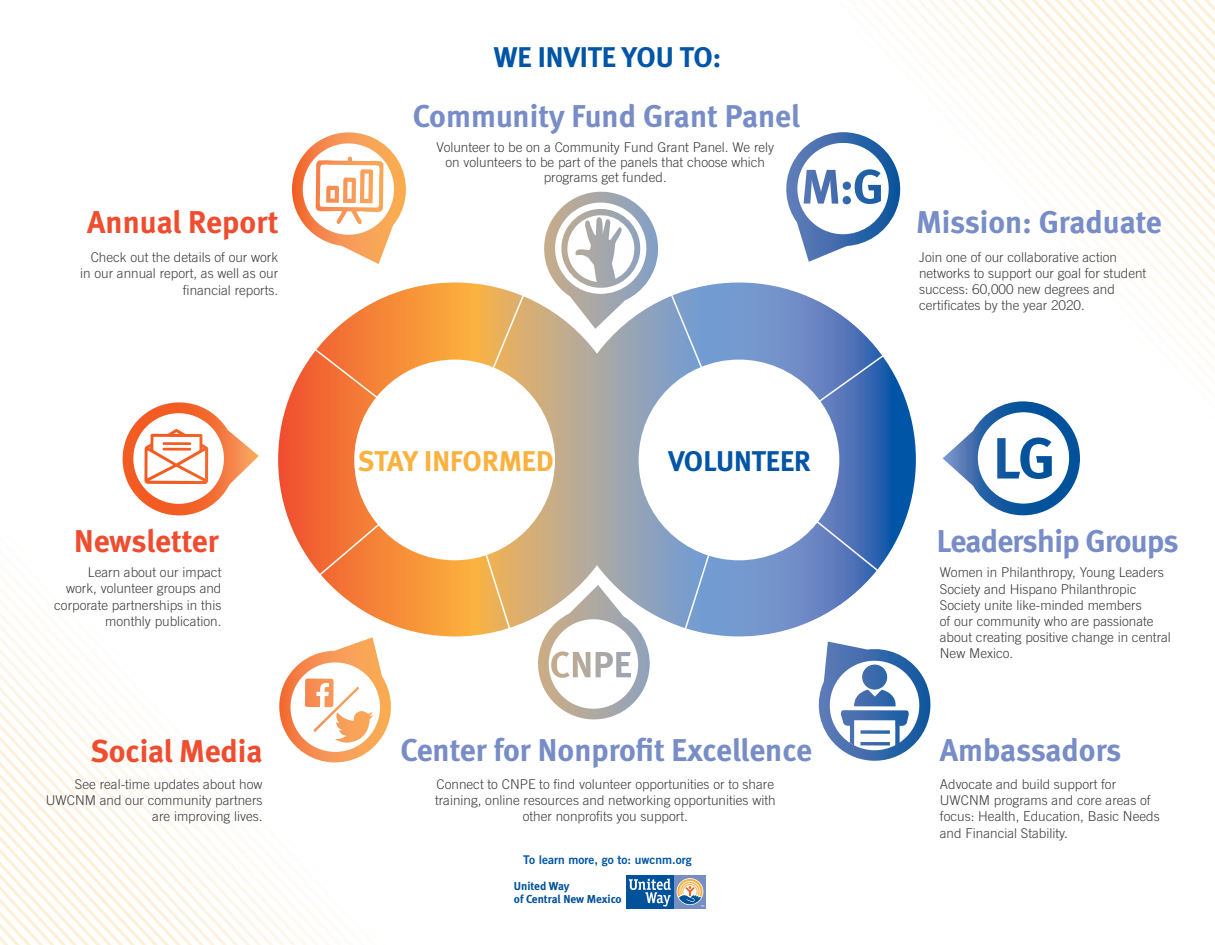
<style>
.page{position:relative;width:1215px;height:945px;background:#fff}
.page>*{position:absolute;margin:0;border:0;box-sizing:border-box;transform-origin:0 0}
.t1{font:31.5px "Meta Bold LF";letter-spacing:-.01em;color:#788dc7}
.t2{font:31.5px "Meta Bold LF";color:#ef4d30}
.t3{font:28.5px "Meta Bold LF";color:#0155a7}
.t4{font:28.5px "Meta Bold LF";letter-spacing:-.015em;color:#fbb13d}
.t5{font:300 13.5px/16.2px "Trade Gothic";color:#3e3e3f;text-align:right}
.t6{font:12px "Trade Gothic Bold Two";color:#0155a7}
.t7{font:11.55px/13.4px "Meta Bold LF";color:#01529a}
</style>
<div class="page">
<svg style="left:0;top:694px;width:110px;height:13px"></svg>
<svg style="left:0;top:707px;width:121px;height:12px"></svg>
<svg style="left:0;top:719px;width:133px;height:13px"></svg>
<svg style="left:0;top:732px;width:144px;height:12px"></svg>
<svg style="left:0;top:744px;width:155px;height:12px"></svg>
<svg style="left:0;top:756px;width:166px;height:12px"></svg>
<svg style="left:0;top:768px;width:178px;height:12px"></svg>
<svg style="left:0;top:780px;width:189px;height:12px"></svg>
<svg style="left:0;top:792px;width:201px;height:13px"></svg>
<svg style="left:0;top:805px;width:213px;height:13px"></svg>
<svg style="left:0;top:818px;width:224px;height:12px"></svg>
<svg style="left:0;top:830px;width:235px;height:12px"></svg>
<svg style="left:0;top:842px;width:330px;height:103px"></svg>
<svg style="left:1106px;top:242px;width:109px;height:13px"></svg>
<svg style="left:1095px;top:230px;width:120px;height:12px"></svg>
<svg style="left:1083px;top:217px;width:132px;height:13px"></svg>
<svg style="left:1072px;top:205px;width:143px;height:12px"></svg>
<svg style="left:1062px;top:194px;width:153px;height:11px"></svg>
<svg style="left:1051px;top:182px;width:164px;height:12px"></svg>
<svg style="left:1039px;top:169px;width:176px;height:13px"></svg>
<svg style="left:1028px;top:157px;width:187px;height:12px"></svg>
<svg style="left:1016px;top:144px;width:199px;height:13px"></svg>
<svg style="left:1005px;top:132px;width:210px;height:12px"></svg>
<svg style="left:993px;top:119px;width:222px;height:13px"></svg>
<svg style="left:982px;top:107px;width:233px;height:12px"></svg>
<svg style="left:883px;top:0;width:332px;height:107px"></svg>
<svg style="left:284px;top:283px;width:626px;height:302px"></svg>
<svg style="left:122px;top:402px;width:137px;height:114px"></svg>
<svg style="left:943px;top:401px;width:137px;height:114px"></svg>
<svg style="left:292px;top:132px;width:609px;height:132px"></svg>
<svg style="left:279px;top:585px;width:652px;height:178px"></svg>
<div style="left:674px;top:875px;width:32px;height:34px;background:#768ec1"></div>
<div style="left:626px;top:875px;width:48px;height:34px;background:#01529a"></div>
<svg style="left:677px;top:879px;width:27px;height:28px"></svg>
<svg style="left:629px;top:879px;width:42px;height:28px"></svg>
<h2 class="t3" style="left:494px;top:40px;width:229px">WE INVITE YOU TO:</h2>
<h1 class="t1" style="left:413px;top:98px;width:389px">Community Fund Grant Panel</h1>
<p class="t5" style="left:436px;top:140px;width:339px;line-height:15px;text-align:center">Volunteer to be on a Community Fund Grant Panel. We rely on volunteers to be part of the panels that choose which programs get funded.</p>
<h1 class="t2" style="left:87px;top:204px;width:193px">Annual Report</h1>
<h1 class="t1" style="left:916px;top:204px;width:247px">Mission: Graduate</h1>
<p class="t5" style="left:80px;top:249px;width:200px">Check out the details of our work in our annual report, as well as our financial reports.</p>
<p class="t5" style="left:919px;top:249px;width:229px;text-align:left">Join one of our collaborative action networks to support our goal for student success: 60,000 new degrees and certificates by the year 2020.</p>
<h2 class="t4" style="left:358px;top:444px;width:197px">STAY INFO RMED</h2>
<h2 class="t3" style="left:668px;top:444px;width:144px">VOLUNTEER</h2>
<h1 class="t2" style="left:74px;top:523px;width:146px">Newsletter</h1>
<h1 class="t1" style="left:937px;top:522px;width:243px">Leadership Groups</h1>
<p class="t5" style="left:54px;top:564px;width:169px">Learn about our impact work, volunteer groups and corporate partnerships in this monthly publication.</p>
<p class="t5" style="left:940px;top:564px;width:233px;text-align:left">Women in Philanthropy, Young Leaders Society and Hispano Philanthropic Society unite like-minded members<br>of our community who are passionate about creating positive change in central New Mexico.</p>
<h1 class="t2" style="left:90px;top:733px;width:174px">Social Media</h1>
<h1 class="t1" style="left:401px;top:732px;width:413px">Center for Nonprofit Excellence</h1>
<h1 class="t1" style="left:940px;top:732px;width:183px">Ambassadors</h1>
<p class="t5" style="left:46px;top:776px;width:218px">See real-time updates about how<br>UWCNM and our community partners are improving lives.</p>
<p class="t5" style="left:435px;top:776px;width:342px;text-align:center">Connect to CNPE to find volunteer opportunities or to share training, online resources and networking opportunities with other nonprofits you support.</p>
<p class="t6" style="left:523px;top:852px;width:170px">To learn more, go to: uwcnm.org</p>
<p class="t7" style="left:514px;top:879px;width:109px">United Way<br>of Central New Mexico</p>
<p class="t5" style="left:940px;top:776px;width:221px;text-align:left">Advocate and build support for<br>UWCNM programs and core areas of focus: Health, Education, Basic Needs and Financial Stability.</p>
</div>
